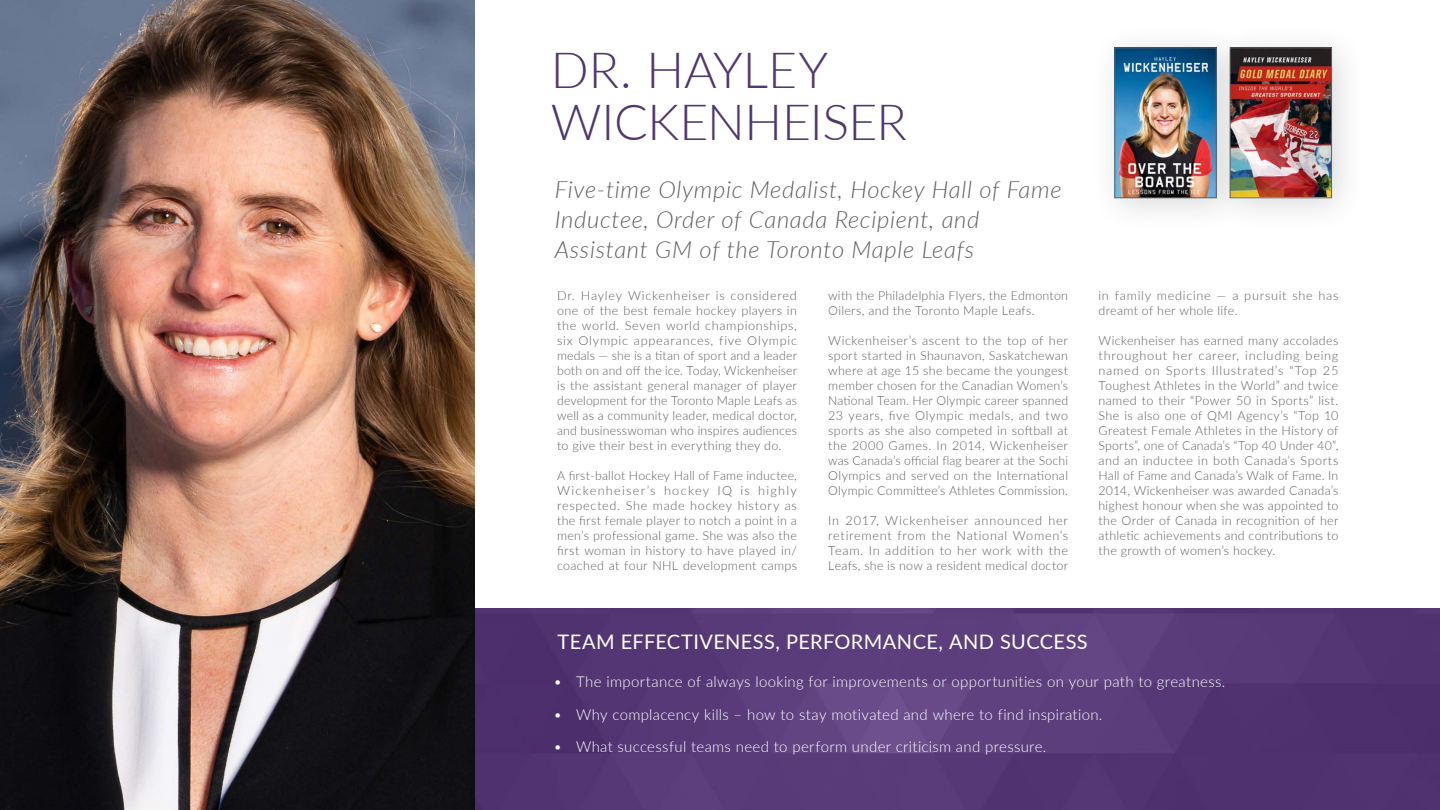
<style>
.page{position:relative;width:1440px;height:810px;background:#fff}
.page>*{position:absolute;margin:0;border:0;box-sizing:border-box;transform-origin:0 0}
.speaker_name_large{font:300 50px/52.5px "Lato";letter-spacing:-.01em;color:#50376d}
.speaker_title_italic{font:italic 300 23.75px/30px "Lato";letter-spacing:.03em;color:#5f6062}
.speaker_bullets_title{font:20px "Lato";letter-spacing:.02em;color:#fff}
.t1{font:300 15px "Lato";letter-spacing:.02em;color:#fff}
.bio_body_copy_refined{font:300 12.5px/15px "Lato";letter-spacing:.025em;color:#5f6062;text-align:justify}
.bio_body_copy_refined-2{font:300 12.5px/15px "Lato";letter-spacing:.05em;color:#5f6062}
</style>
<div class="page">
<img style="left:474px;top:608px;width:966px;height:202px">
<img style="left:0;top:0;width:474px;height:810px">
<div style="left:1206px;top:23px;width:160px;height:209px;background:#231f20;opacity:.17"></div>
<img style="left:1251px;top:50px;width:79px;height:146px">
<div style="left:1230px;top:48px;width:102px;height:150px;border:1px solid #5f6062"></div>
<div style="left:1090px;top:23px;width:161px;height:210px;background:#231f20;opacity:.17"></div>
<img style="left:1117px;top:50px;width:97px;height:146px">
<div style="left:1115px;top:48px;width:101px;height:150px;border:1px solid #5f6062"></div>
<p class="speaker_name_large" style="left:551px;top:42px;width:358px">DR. HAYLEY<br>WICKENHEISER</p>
<p class="speaker_title_italic" style="left:555px;top:173px;width:508px">Five-time Olympic Medalist, Hockey Hall of Fame<br>Inductee, Order of Canada Recipient, and</p>
<p class="speaker_title_italic" style="left:555px;top:233px;width:421px">Assistant GM of the Toronto Maple Leafs</p>
<p class="bio_body_copy_refined" style="left:557px;top:288px;width:241px">Dr. Hayley Wickenheiser is considered one of the best female hockey players in the world. Seven world championships, six Olympic appearances, five Olympic medals — she is a titan of sport and a leader both on and off the ice. Today, Wickenheiser is the assistant general manager of player development for the Toronto Maple Leafs as well as a community leader, medical doctor, and businesswoman who inspires audiences to give their best in everything they do.</p>
<p class="bio_body_copy_refined" style="left:557px;top:468px;width:241px">A first-ballot Hockey Hall of Fame inductee, Wickenheiser’s hockey IQ is highly respected. She made hockey history as the first female player to notch a point in a men’s professional game. She was also the first woman in history to have played in/ coached at four NHL development camps</p>
<p class="bio_body_copy_refined" style="left:828px;top:288px;width:241px">with the Philadelphia Flyers, the Edmonton<br>Oilers, and the Toronto Maple Leafs.</p>
<p class="bio_body_copy_refined" style="left:828px;top:333px;width:241px">Wickenheiser’s ascent to the top of her sport started in Shaunavon, Saskatchewan where at age 15 she became the youngest member chosen for the Canadian Women’s National Team. Her Olympic career spanned 23 years, five Olympic medals, and two sports as she also competed in softball at the 2000 Games. In 2014, Wickenheiser was Canada’s official flag bearer at the Sochi Olympics and served on the International Olympic Committee’s Athletes Commission.</p>
<p class="bio_body_copy_refined" style="left:828px;top:513px;width:241px">In 2017, Wickenheiser announced her retirement from the National Women’s Team. In addition to her work with the Leafs, she is now a resident medical doctor</p>
<p class="bio_body_copy_refined-2" style="left:1099px;top:288px;width:241px">in family medicine — a pursuit she has dreamt of her whole life.</p>
<p class="bio_body_copy_refined" style="left:1099px;top:333px;width:241px">Wickenheiser has earned many accolades throughout her career, including being named on Sports Illustrated’s “Top 25<br>Toughest Athletes in the World” and twice named to their “Power 50 in Sports” list.<br>She is also one of QMI Agency’s “Top 10<br>Greatest Female Athletes in the History of Sports”, one of Canada’s “Top 40 Under 40”, and an inductee in both Canada’s Sports Hall of Fame and Canada’s Walk of Fame. In 2014, Wickenheiser was awarded Canada’s highest honour when she was appointed to the Order of Canada in recognition of her athletic achievements and contributions to the growth of women’s hockey.</p>
<p class="speaker_bullets_title" style="left:558px;top:627px;width:532px">TEAM EFFECTIVENESS, PERFORMANCE, AND SUCCESS</p>
<p class="t1" style="left:554px;top:671px;width:673px">• The importance of always looking for improvements or opportunities on your path to greatness.</p>
<p class="t1" style="left:554px;top:704px;width:550px">• Why complacency kills – how to stay motivated and where to find inspiration.</p>
<p class="t1" style="left:554px;top:736px;width:494px">• What successful teams need to perform under criticism and pressure.</p>
</div>
